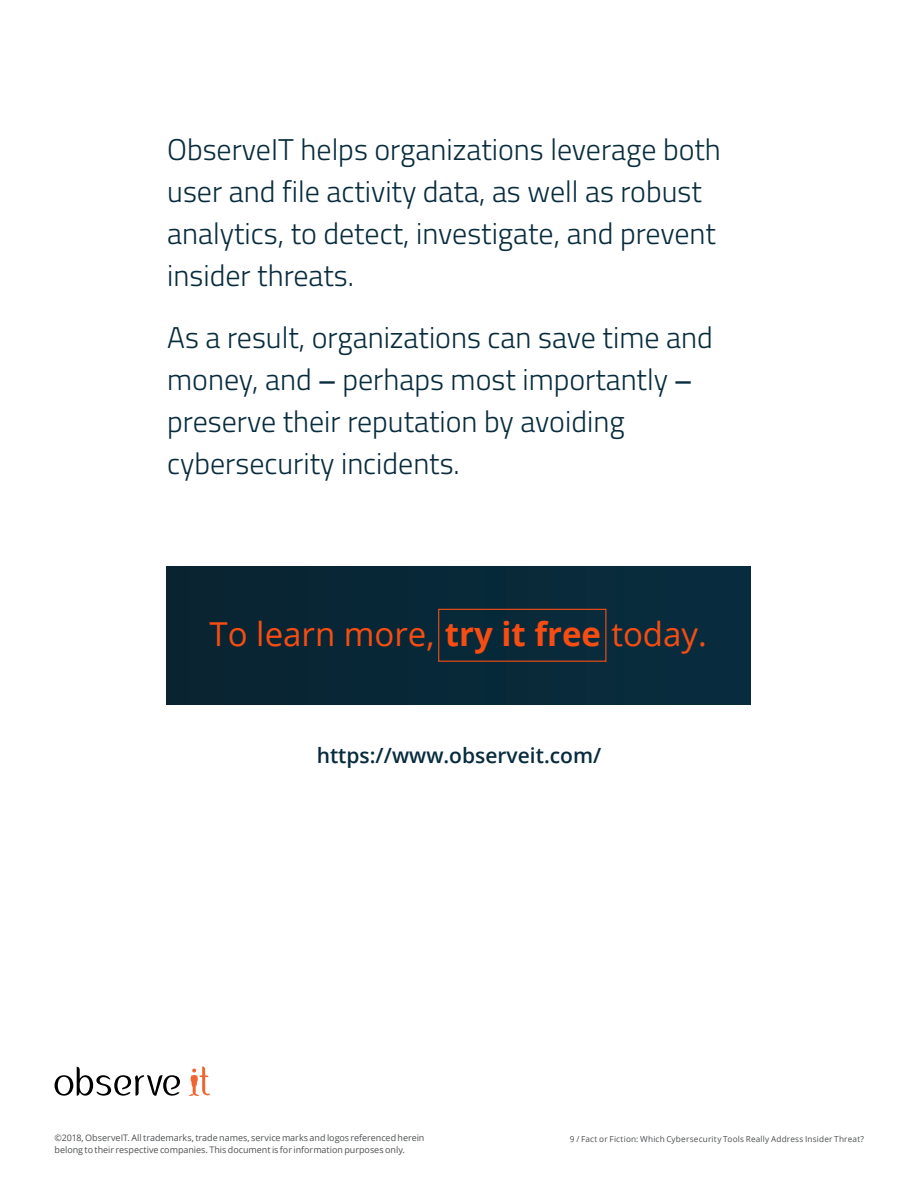
<style>
.page{position:relative;width:918px;height:1188px;background:#fff}
.page>*{position:absolute;margin:0;border:0;box-sizing:border-box;transform-origin:0 0}
.body_copy{font:33px "Open Sans";color:#f74d12}
.large_header{font:300 30px/42px "Titillium";color:#082c3d}
.large_header-2{font:600 21px "Open Sans";color:#082c3d}
.Footer_Document_Titl{font:9px/12px "Open Sans";letter-spacing:-.005em;color:#4e5052}
.Footer_Document_Titl-2{font:8.25px "Open Sans";letter-spacing:.02em;color:#4e5052}
.s1{font-family:"Univers LT Std";font-weight:400}
.s2{font-weight:700}
</style>
<div class="page">
<svg style="left:55px;top:1067px;width:125px;height:29px"></svg>
<svg style="left:189px;top:1066px;width:21px;height:30px"></svg>
<div style="left:166px;top:566px;width:585px;height:138px;background:#082938"></div>
<div style="left:438px;top:609px;width:168px;height:53px;border:1px solid #f74d12"></div>
<p class="large_header" style="left:167px;top:127px;width:555px">ObserveIT helps organizations leverage both user and file activity data, as well as robust analytics, to detect, investigate, and prevent insider threats.</p>
<p class="large_header" style="left:167px;top:315px;width:547px">As a result, organizations can save time and money, and <span class="s1">−</span> perhaps most importantly <span class="s1">− </span>preserve their reputation by avoiding cybersecurity incidents.</p>
<p class="body_copy" style="left:210px;top:611px;width:499px">To learn more, <span class="s2">try it free</span> today.</p>
<p class="large_header-2" style="left:317px;top:741px;width:286px">https://www.observeit.com/</p>
<p class="Footer_Document_Titl" style="left:55px;top:1131px;width:371px">©2018, ObserveIT. All trademarks, trade names, service marks and logos referenced herein belong to their respective companies. This document is for information purposes only.</p>
<p class="Footer_Document_Titl-2" style="left:570px;top:1133px;width:296px">9 / Fact or Fiction: Which Cybersecurity Tools Really Address Insider Threat?</p>
</div>
